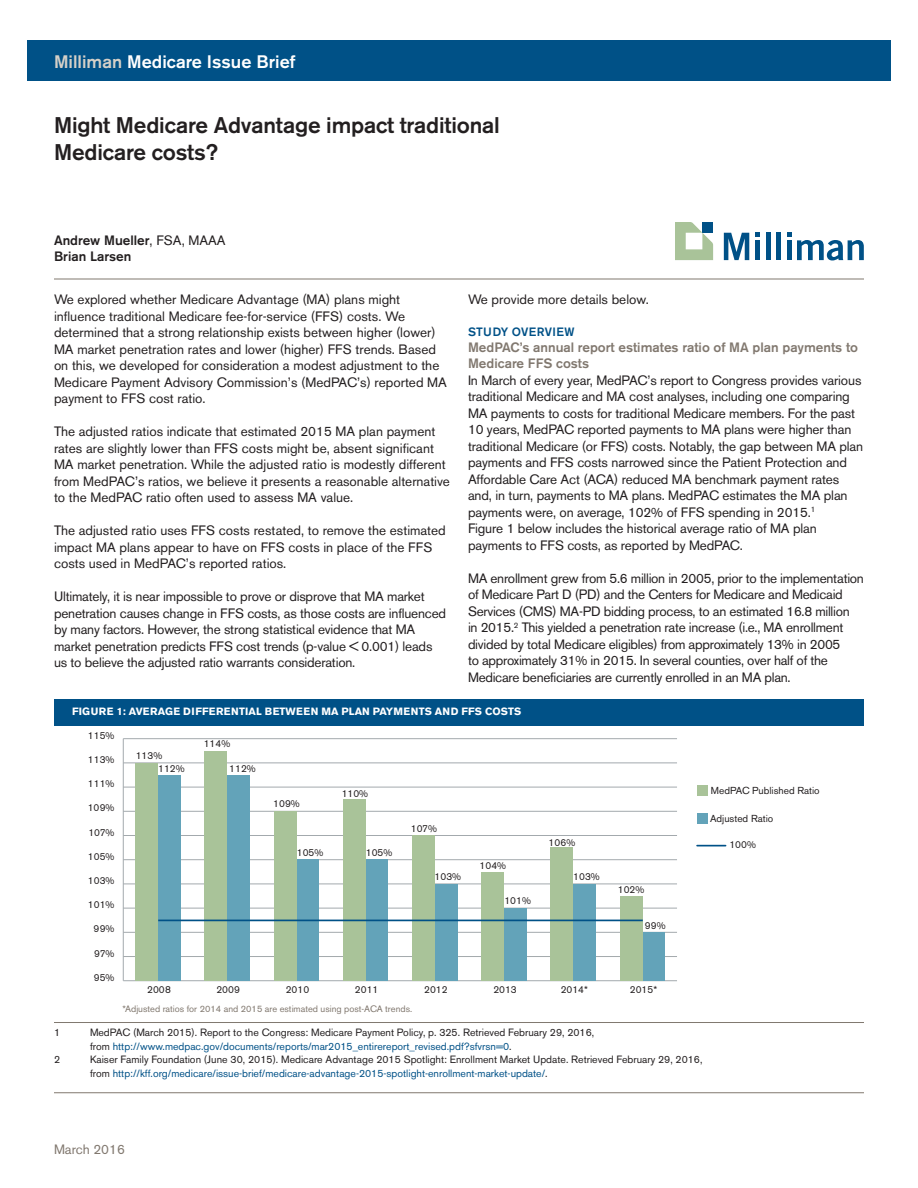
<style>
.page{position:relative;width:918px;height:1188px;background:#fff}
.page>*{position:absolute;margin:0;border:0;box-sizing:border-box;transform-origin:0 0}
.t1{font:500 22.5px/27px "Akzidenz Grotesk BE";letter-spacing:-.01em;color:#231f20}
.t2{font:500 18px "Akzidenz Grotesk BE";color:#fff}
.Body{font:13.5px/16.5px "Akzidenz Grotesk BE";letter-spacing:-.01em;color:#231f20}
.Subhead_3{font:500 13.5px/16.2px "Akzidenz Grotesk BE";color:#81786f}
.t3{font:500 13.5px/16.5px "Akzidenz Grotesk BE";color:#231f20}
.t4{font:13.5px "Akzidenz Grotesk BE";color:#81786f}
.Subhead_1{font:500 12px "Akzidenz Grotesk BE";letter-spacing:.02em;color:#005187}
.Footnote{font:10.5px/13.5px "Akzidenz Grotesk BE";color:#231f20}
.Footnote_with_rule{font:10.5px/13.5px "Akzidenz Grotesk BE";color:#231f20}
.Chart_Body{font:700 10.5px "Akzidenz Grotesk BE";letter-spacing:.01em;color:#fff}
.t5{font:10.05px/12.9px "Akzidenz Grotesk BE";color:#231f20}
.t6{font:9.3px "Akzidenz Grotesk BE";color:#81786f}
.s1{color:#d5d0c8}
.s2{font-weight:400}
.s3{color:#005187}
</style>
<div class="page">
<hr style="left:54px;top:1092px;width:810px;height:1px;background:#81786f">
<hr style="left:54px;top:279px;width:810px;height:1px;background:#81786f">
<div style="left:27px;top:40px;width:864px;height:41px;background:#005187"></div>
<svg style="left:724px;top:233px;width:25px;height:27px"></svg>
<svg style="left:755px;top:233px;width:5px;height:4px"></svg>
<div style="left:755px;top:240px;width:5px;height:20px;background:#005187"></div>
<div style="left:766px;top:233px;width:5px;height:27px;background:#005187"></div>
<div style="left:776px;top:233px;width:5px;height:27px;background:#005187"></div>
<svg style="left:787px;top:233px;width:77px;height:27px"></svg>
<svg style="left:675px;top:222px;width:38px;height:38px"></svg>
<div style="left:54px;top:699px;width:810px;height:27px;background:#005187"></div>
<hr style="left:123px;top:739px;width:1px;height:242px;background:#a3a9ad">
<hr style="left:123px;top:980px;width:554px;height:1px;background:#a3a9ad">
<hr style="left:123px;top:956px;width:554px;height:1px;background:#a3a9ad">
<hr style="left:123px;top:932px;width:554px;height:1px;background:#a3a9ad">
<hr style="left:123px;top:908px;width:554px;height:1px;background:#a3a9ad">
<hr style="left:123px;top:884px;width:554px;height:1px;background:#a3a9ad">
<hr style="left:123px;top:859px;width:554px;height:1px;background:#a3a9ad">
<hr style="left:123px;top:835px;width:554px;height:1px;background:#a3a9ad">
<hr style="left:123px;top:811px;width:554px;height:1px;background:#a3a9ad">
<hr style="left:123px;top:787px;width:554px;height:1px;background:#a3a9ad">
<hr style="left:123px;top:763px;width:554px;height:1px;background:#a3a9ad">
<hr style="left:123px;top:738px;width:554px;height:1px;background:#a3a9ad">
<div style="left:158px;top:775px;width:22px;height:206px;background:#63a3b9"></div>
<div style="left:227px;top:775px;width:23px;height:206px;background:#63a3b9"></div>
<div style="left:297px;top:860px;width:22px;height:121px;background:#63a3b9"></div>
<div style="left:366px;top:860px;width:22px;height:121px;background:#63a3b9"></div>
<div style="left:435px;top:884px;width:22px;height:97px;background:#63a3b9"></div>
<div style="left:504px;top:908px;width:22px;height:73px;background:#63a3b9"></div>
<div style="left:573px;top:884px;width:23px;height:97px;background:#63a3b9"></div>
<div style="left:643px;top:932px;width:22px;height:49px;background:#63a3b9"></div>
<div style="left:135px;top:763px;width:23px;height:218px;background:#a9c399"></div>
<div style="left:205px;top:751px;width:22px;height:230px;background:#a9c399"></div>
<div style="left:274px;top:811px;width:22px;height:170px;background:#a9c399"></div>
<div style="left:343px;top:799px;width:22px;height:182px;background:#a9c399"></div>
<div style="left:412px;top:836px;width:23px;height:145px;background:#a9c399"></div>
<div style="left:482px;top:872px;width:22px;height:109px;background:#a9c399"></div>
<div style="left:551px;top:848px;width:22px;height:133px;background:#a9c399"></div>
<div style="left:620px;top:896px;width:22px;height:85px;background:#a9c399"></div>
<hr style="left:158px;top:920px;width:485px;height:1px;background:#005187">
<div style="left:697px;top:785px;width:11px;height:11px;background:#a9c399"></div>
<svg style="left:697px;top:845px;width:29px;height:1px"></svg>
<div style="left:697px;top:813px;width:11px;height:10px;background:#63a3b9"></div>
<hr style="left:54px;top:1022px;width:810px;height:1px;background:#81786f">
<h2 class="t2" style="left:54px;top:51px;width:243px"><span class="s1">Milliman</span> Medicare Issue Brief</h2>
<h1 class="t1" style="left:54px;top:112px;width:447px">Might Medicare Advantage impact traditional<br>Medicare costs?</h1>
<p class="t3" style="left:54px;top:232px;width:173px">Andrew Mueller<span class="s2">, FSA, MAAA<br></span>Brian Larsen</p>
<p class="Body" style="left:54px;top:291px;width:394px">We explored whether Medicare Advantage (MA) plans might influence traditional Medicare fee-for-service (FFS) costs. We determined that a strong relationship exists between higher (lower)<br>MA market penetration rates and lower (higher) FFS trends. Based on this, we developed for consideration a modest adjustment to the Medicare Payment Advisory Commission’s (MedPAC’s) reported MA payment to FFS cost ratio.</p>
<p class="Body" style="left:54px;top:423px;width:398px">The adjusted ratios indicate that estimated 2015 MA plan payment rates are slightly lower than FFS costs might be, absent significant MA market penetration. While the adjusted ratio is modestly different from MedPAC’s ratios, we believe it presents a reasonable alternative to the MedPAC ratio often used to assess MA value.</p>
<p class="Body" style="left:54px;top:522px;width:393px">The adjusted ratio uses FFS costs restated, to remove the estimated impact MA plans appear to have on FFS costs in place of the FFS costs used in MedPAC’s reported ratios.</p>
<p class="Body" style="left:54px;top:588px;width:394px">Ultimately, it is near impossible to prove or disprove that MA market penetration causes change in FFS costs, as those costs are influenced by many factors. However, the strong statistical evidence that MA market penetration predicts FFS cost trends (p-value &lt; 0.001) leads us to believe the adjusted ratio warrants consideration.</p>
<p class="Body" style="left:468px;top:291px;width:182px">We provide more details below.</p>
<p class="Subhead_1" style="left:468px;top:324px;width:108px">STUDY OVERVIEW</p>
<p class="Subhead_3" style="left:468px;top:339px;width:392px">MedPAC’s annual report estimates ratio of MA plan payments to<br>Medicare FFS costs</p>
<p class="Body" style="left:468px;top:372px;width:397px">In March of every year, MedPAC’s report to Congress provides various traditional Medicare and MA cost analyses, including one comparing MA payments to costs for traditional Medicare members. For the past 10 years, MedPAC reported payments to MA plans were higher than traditional Medicare (or FFS) costs. Notably, the gap between MA plan payments and FFS costs narrowed since the Patient Protection and Affordable Care Act (ACA) reduced MA benchmark payment rates and, in turn, payments to MA plans. MedPAC estimates the MA plan payments were, on average, 102% of FFS spending in 2015.<sup>1<br></sup>Figure 1 below includes the historical average ratio of MA plan payments to FFS costs, as reported by MedPAC.</p>
<p class="Body" style="left:468px;top:570px;width:397px">MA enrollment grew from 5.6 million in 2005, prior to the implementation of Medicare Part D (PD) and the Centers for Medicare and Medicaid Services (CMS) MA-PD bidding process, to an estimated 16.8 million<br>in 2015.<sup>2</sup> This yielded a penetration rate increase (i.e., MA enrollment divided by total Medicare eligibles) from approximately 13% in 2005<br>to approximately 31% in 2015. In several counties, over half of the Medicare beneficiaries are currently enrolled in an MA plan.</p>
<p class="Chart_Body" style="left:72px;top:705px;width:451px">FIGURE 1: AVERAGE DIFFERENTIAL BETWEEN MA PLAN PAYMENTS AND FFS COSTS</p>
<p class="t5" style="left:88px;top:729px;width:28px">115%</p>
<p class="t5" style="left:88px;top:753px;width:28px">113%</p>
<p class="t5" style="left:88px;top:777px;width:28px">111%</p>
<p class="t5" style="left:88px;top:801px;width:28px">109%</p>
<p class="t5" style="left:88px;top:826px;width:28px">107%</p>
<p class="t5" style="left:88px;top:850px;width:28px">105%</p>
<p class="t5" style="left:88px;top:874px;width:28px">103%</p>
<p class="t5" style="left:88px;top:898px;width:28px">101%</p>
<p class="t5" style="left:94px;top:923px;width:22px">99%</p>
<p class="t5" style="left:94px;top:947px;width:22px">97%</p>
<p class="t5" style="left:94px;top:971px;width:22px">95%</p>
<p class="t5" style="left:158px;top:749px;width:28px;text-indent:-22px">113%<br>112%</p>
<p class="t5" style="left:204px;top:737px;width:28px">114%</p>
<p class="t5" style="left:229px;top:762px;width:28px">112%</p>
<p class="t5" style="left:273px;top:798px;width:28px">109%</p>
<p class="t5" style="left:297px;top:846px;width:28px">105%</p>
<p class="t5" style="left:342px;top:787px;width:28px">110%</p>
<p class="t5" style="left:366px;top:846px;width:28px">105%</p>
<p class="t5" style="left:411px;top:822px;width:28px">107%</p>
<p class="t5" style="left:435px;top:871px;width:28px">103%</p>
<p class="t5" style="left:479px;top:859px;width:28px">104%</p>
<p class="t5" style="left:504px;top:894px;width:28px">101%</p>
<p class="t5" style="left:549px;top:836px;width:28px">106%</p>
<p class="t5" style="left:573px;top:871px;width:28px">103%</p>
<p class="t5" style="left:618px;top:883px;width:28px">102%</p>
<p class="t5" style="left:645px;top:919px;width:22px">99%</p>
<p class="t5" style="left:147px;top:983px;width:25px">2008</p>
<p class="t5" style="left:216px;top:983px;width:25px">2009</p>
<p class="t5" style="left:286px;top:983px;width:25px">2010</p>
<p class="t5" style="left:355px;top:983px;width:25px">2011</p>
<p class="t5" style="left:424px;top:983px;width:25px">2012</p>
<p class="t5" style="left:493px;top:983px;width:25px">2013</p>
<p class="t5" style="left:561px;top:983px;width:29px">2014*</p>
<p class="t5" style="left:630px;top:983px;width:29px">2015*</p>
<p class="t6" style="left:122px;top:1003px;width:291px">*Adjusted ratios for 2014 and 2015 are estimated using post-ACA trends.</p>
<p class="Footnote_with_rule" style="left:54px;top:1026px;width:8px">1</p>
<p class="Footnote_with_rule" style="left:90px;top:1026px;width:506px">MedPAC (March 2015). Report to the Congress: Medicare Payment Policy, p. 325. Retrieved February 29, 2016, from <span class="s3">http://www.medpac.gov/documents/reports/mar2015_entirereport_revised.pdf?sfvrsn=0</span>.</p>
<p class="Footnote" style="left:54px;top:1053px;width:8px">2</p>
<p class="Footnote" style="left:90px;top:1053px;width:614px">Kaiser Family Foundation (June 30, 2015). Medicare Advantage 2015 Spotlight: Enrollment Market Update. Retrieved February 29, 2016, from <span class="s3">http://kff.org/medicare/issue-brief/medicare-advantage-2015-spotlight-enrollment-market-update/</span>.</p>
<p class="t5" style="left:711px;top:784px;width:110px">MedPAC Published Ratio</p>
<p class="t5" style="left:710px;top:812px;width:65px">Adjusted Ratio</p>
<p class="t5" style="left:729px;top:838px;width:28px">100%</p>
<p class="t4" style="left:54px;top:1141px;width:72px">March 2016</p>
</div>
